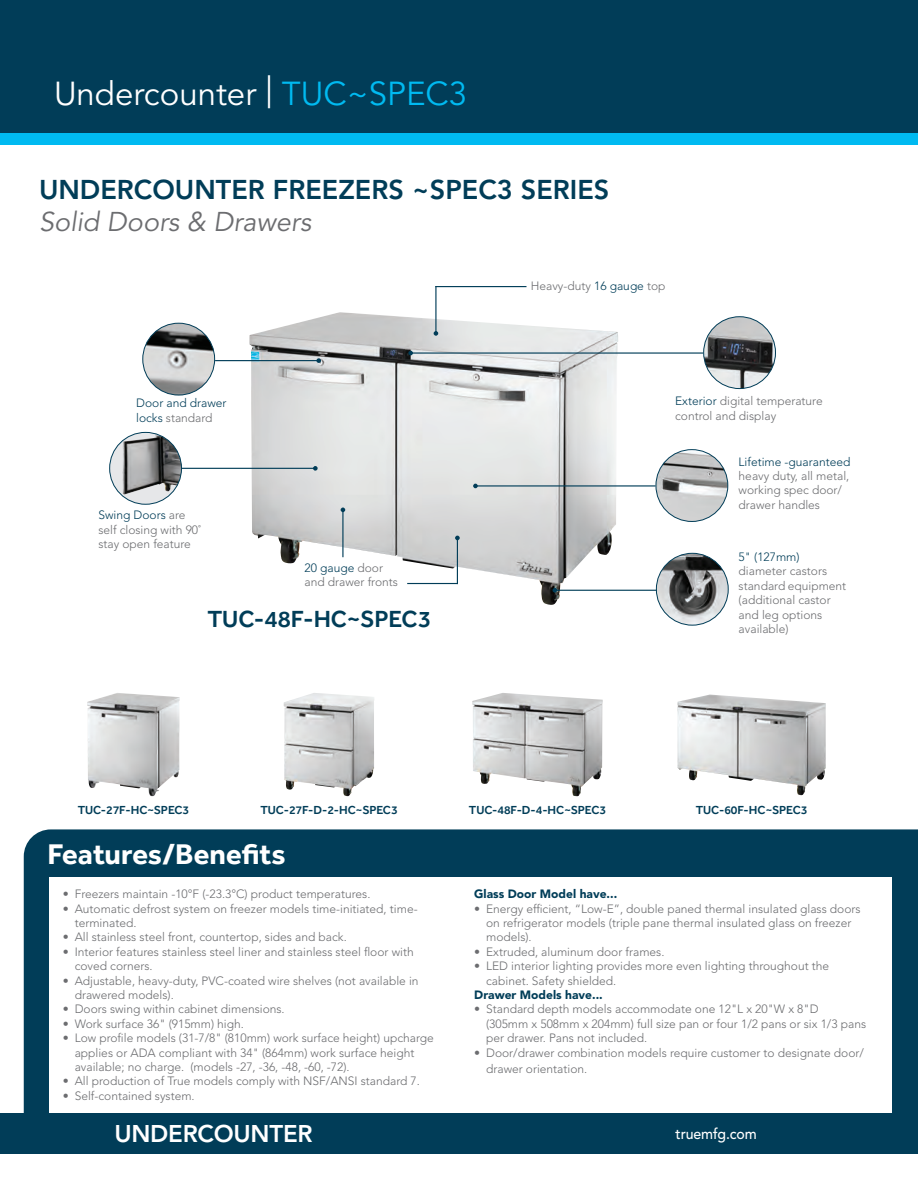
<style>
.page{position:relative;width:918px;height:1188px;background:#fff}
.page>*{position:absolute;margin:0;border:0;box-sizing:border-box;transform-origin:0 0}
.t1{font:33px "Avenir LT Std";color:#fff}
.t2{font:700 29.25px "Effra CC";color:#fff}
.t3{font:800 27px "Avenir LT Std";color:#013d58}
.t4{font:italic 27px "Avenir LT Std";color:#6c6d70}
.t5{font:600 24px "Effra CC";color:#013d58}
.t6{font:800 24px "Avenir LT Std";letter-spacing:-.01em;color:#fff}
.t7{font:500 15px "Avenir LT Std";letter-spacing:-.01em;color:#fff;scale:.94 1}
.t8{font:300 12px/14.4px "Avenir LT Std";color:#6c6d70}
.t9{font:600 12px "Effra CC";color:#013d58}
.t10{font:300 12px/14.4px "Avenir LT Std";color:#013d58}
.t11{font:900 12px "Avenir LT Std";color:#013d58}
.s1{color:#00baf1}
.s2{color:#6c6d70}
.s3{color:#013d58}
</style>
<div class="page">
<div style="left:0;top:1113px;width:918px;height:41px;background:#013d58"></div>
<div style="left:0;top:0;width:918px;height:140px;background:#013d58"></div>
<div style="left:0;top:133px;width:918px;height:12px;background:#00baf1"></div>
<img style="left:249px;top:312px;width:369px;height:293px">
<div style="left:24px;top:829px;width:894px;height:284px;background:#013d58"></div>
<div style="left:50px;top:878px;width:842px;height:235px;background:#fff"></div>
<div style="left:110px;top:432px;width:72px;height:72px;background:#e6e7e9;border-radius:50%"></div>
<img style="left:123px;top:434px;width:59px;height:61px">
<div style="left:109px;top:432px;width:73px;height:73px;border:1px solid #013d58;border-radius:50%"></div>
<hr style="left:181px;top:468px;width:134px;height:1px;background:#013d58">
<svg style="left:313px;top:466px;width:5px;height:5px"></svg>
<img style="left:656px;top:553px;width:72px;height:72px;border-radius:36px">
<div style="left:656px;top:553px;width:73px;height:73px;border:1px solid #013d58;border-radius:50%"></div>
<hr style="left:555px;top:590px;width:102px;height:1px;background:#013d58">
<svg style="left:553px;top:588px;width:4px;height:5px"></svg>
<img style="left:284px;top:693px;width:90px;height:103px">
<img style="left:87px;top:693px;width:93px;height:103px">
<img style="left:472px;top:693px;width:131px;height:103px">
<img style="left:677px;top:695px;width:149px;height:100px">
<hr style="left:435px;top:286px;width:2px;height:47px;background:#013d58">
<svg style="left:434px;top:331px;width:4px;height:5px"></svg>
<hr style="left:435px;top:286px;width:91px;height:1px;background:#013d58">
<img style="left:143px;top:323px;width:72px;height:72px;border-radius:36px">
<div style="left:142px;top:323px;width:73px;height:73px;border:1px solid #013d58;border-radius:50%"></div>
<hr style="left:215px;top:360px;width:104px;height:1px;background:#013d58">
<svg style="left:316px;top:358px;width:5px;height:5px"></svg>
<img style="left:656px;top:450px;width:72px;height:71px;border-radius:36px">
<div style="left:656px;top:449px;width:72px;height:73px;border:1px solid #013d58;border-radius:50%"></div>
<img style="left:704px;top:317px;width:72px;height:72px;border-radius:36px">
<div style="left:703px;top:316px;width:73px;height:73px;border:1px solid #013d58;border-radius:50%"></div>
<hr style="left:475px;top:485px;width:181px;height:2px;background:#013d58">
<svg style="left:473px;top:484px;width:5px;height:4px"></svg>
<hr style="left:411px;top:352px;width:292px;height:2px;background:#013d58">
<svg style="left:408px;top:351px;width:5px;height:4px"></svg>
<hr style="left:342px;top:510px;width:2px;height:47px;background:#013d58">
<svg style="left:341px;top:508px;width:4px;height:4px"></svg>
<hr style="left:457px;top:538px;width:1px;height:46px;background:#013d58">
<svg style="left:455px;top:536px;width:5px;height:4px"></svg>
<hr style="left:407px;top:583px;width:51px;height:1px;background:#013d58">
<h1 class="t1" style="left:54px;top:74px;width:415px">Undercounter | <span class="s1">TUC~SPEC3</span></h1>
<h3 class="t3" style="left:39px;top:173px;width:572px">UNDERCOUNTER FREEZERS ~SPEC3 SERIES</h3>
<h3 class="t4" style="left:39px;top:206px;width:274px">Solid Doors &amp; Drawers</h3>
<p class="t10" style="left:136px;top:396px;width:92px">Door and drawer locks <span class="s2">standard</span></p>
<p class="t8" style="left:98px;top:508px;width:104px"><span class="s3">Swing Doors</span> are self closing with 90˚ stay open feature</p>
<p class="t8" style="left:305px;top:560px;width:95px"><span class="s3">20 gauge</span> door and drawer fronts</p>
<h3 class="t5" style="left:207px;top:604px;width:225px">TUC-48F-HC~SPEC3</h3>
<p class="t8" style="left:531px;top:279px;width:136px">Heavy-duty <span class="s3">16 gauge</span> top</p>
<p class="t8" style="left:675px;top:394px;width:149px"><span class="s3">Exterior</span> digital temperature control and display</p>
<p class="t10" style="left:739px;top:454px;width:113px">Lifetime -guaranteed</p>
<p class="t8" style="left:739px;top:469px;width:112px">heavy duty, all metal, working spec door/ drawer handles</p>
<p class="t10" style="left:739px;top:550px;width:63px">5" (127mm)</p>
<p class="t8" style="left:739px;top:564px;width:109px">diameter castors standard equipment (additional castor and leg options available)</p>
<p class="t9" style="left:78px;top:803px;width:113px">TUC-27F-HC~SPEC3</p>
<p class="t9" style="left:260px;top:803px;width:139px">TUC-27F-D-2-HC~SPEC3</p>
<p class="t9" style="left:469px;top:803px;width:139px">TUC-48F-D-4-HC~SPEC3</p>
<p class="t9" style="left:696px;top:803px;width:113px">TUC-60F-HC~SPEC3</p>
<h2 class="t2" style="left:48px;top:835px;width:239px">Features/Benefits</h2>
<p class="t8" style="left:63px;top:887px;width:309px">• Freezers maintain -10°F (-23.3°C) product temperatures.</p>
<p class="t8" style="left:75px;top:901px;width:344px;text-indent:-12px">• Automatic defrost system on freezer models time-initiated, time&shy;terminated.</p>
<p class="t8" style="left:63px;top:930px;width:286px">• All stainless steel front, countertop, sides and back.</p>
<p class="t8" style="left:75px;top:945px;width:341px;text-indent:-12px">• Interior features stainless steel liner and stainless steel floor with coved corners.</p>
<p class="t8" style="left:75px;top:973px;width:345px;text-indent:-12px">• Adjustable, heavy-duty, PVC-coated wire shelves (not available in drawered models).</p>
<p class="t8" style="left:63px;top:1002px;width:223px">• Doors swing within cabinet dimensions.</p>
<p class="t8" style="left:63px;top:1017px;width:183px">• Work surface 36" (915mm) high.</p>
<p class="t8" style="left:75px;top:1031px;width:361px;text-indent:-12px">• Low profile models (31-7/8" (810mm) work surface height) upcharge applies or ADA compliant with 34" (864mm) work surface height available; no charge. (models -27, -36, -48, -60, -72).</p>
<p class="t8" style="left:63px;top:1074px;width:359px">• All production of True models comply with NSF/ANSI standard 7.</p>
<p class="t8" style="left:63px;top:1089px;width:133px">• Self-contained system.</p>
<h3 class="t6" style="left:114px;top:1120px;width:200px">UNDERCOUNTER</h3>
<p class="t11" style="left:474px;top:887px;width:145px">Glass Door Model have...</p>
<p class="t8" style="left:486px;top:901px;width:376px;text-indent:-12px">• Energy efficient, “Low-E”, double paned thermal insulated glass doors on refrigerator models (triple pane thermal insulated glass on freezer models).</p>
<p class="t8" style="left:474px;top:945px;width:192px">• Extruded, aluminum door frames.</p>
<p class="t8" style="left:486px;top:959px;width:345px;text-indent:-12px">• LED interior lighting provides more even lighting throughout the cabinet. Safety shielded.</p>
<p class="t11" style="left:474px;top:988px;width:130px">Drawer Models have...</p>
<p class="t8" style="left:486px;top:1002px;width:381px;text-indent:-12px">• Standard depth models accommodate one 12"L x 20"W x 8"D<br>(305mm x 508mm x 204mm) full size pan or four 1/2 pans or six 1/3 pans per drawer. Pans not included.</p>
<p class="t8" style="left:486px;top:1044px;width:379px;line-height:16.2px;text-indent:-12px">• Door/drawer combination models require customer to designate door/ drawer orientation.</p>
<p class="t7" style="left:676px;top:1125px;width:88px">truemfg.com</p>
</div>
